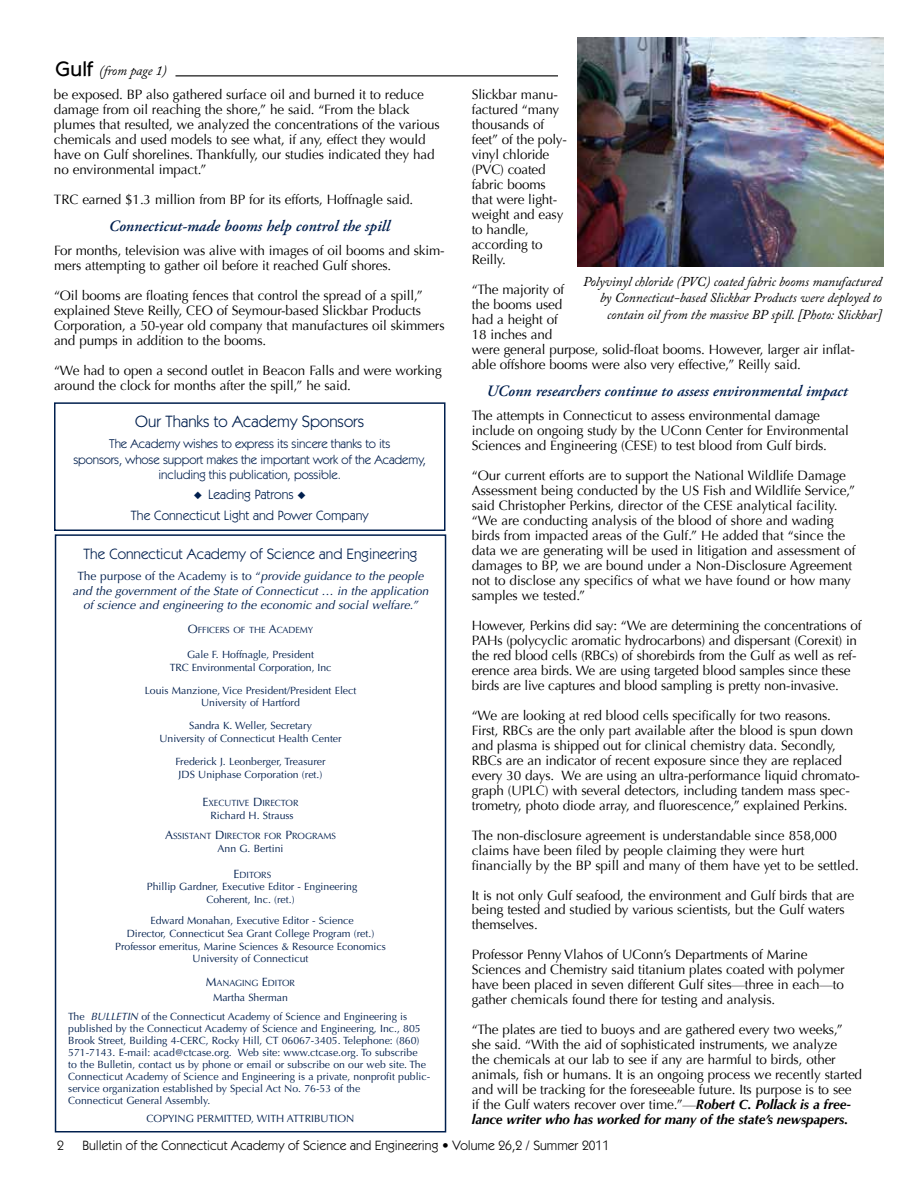
<style>
.page{position:relative;width:918px;height:1188px;background:#fff}
.page>*{position:absolute;margin:0;border:0;box-sizing:border-box;transform-origin:0 0}
.t1{font:16.5px "Itc Kabel";color:#001f4e}
.t2{font:italic 600 15.75px "Adobe Garamond Pro";color:#001f4e}
.t3{font:15px "Itc Kabel";color:#001f4e}
.t4{font:13.5px/15px "Optima";letter-spacing:-.01em;color:#000}
.t5{font:italic 13.5px/16.5px "Adobe Caslon Pro";letter-spacing:-.005em;color:#000;text-align:right}
.t6{font:13.5px "Itc Kabel";color:#000}
.t7{font:13.5px/21px "Itc Kabel";color:#001f4e;text-align:center}
.t8{font:italic 13.5px "Adobe Caslon";letter-spacing:-.01em;color:#000}
.t9{font:12.75px/15.3px "Itc Kabel";letter-spacing:-.01em;color:#001f4e;text-align:center}
.t10{font:italic 12px/14.4px "Optima";color:#001f4e;text-align:center}
.t11{font:10.5px/12.6px "Optima";color:#001f4e;text-align:center}
.t12{font:9px "Optima";color:#001f4e}
.s1{font-family:"Itc Kabel";font-weight:500;font-style:normal;font-size:21px}
.s2{font-style:normal}
.s3{font-size:12px}
.s4{font-style:italic}
.s5{font-weight:700;font-style:italic}
</style>
<div class="page">
<div style="left:54px;top:402px;width:392px;height:129px;border:2px solid #001f4e"></div>
<hr style="left:176px;top:75px;width:382px;height:1px;background:#000">
<div style="left:55px;top:534px;width:391px;height:598px;border:2px solid #001f4e"></div>
<img style="left:578px;top:37px;width:306px;height:230px">
<p class="t8" style="left:56px;top:63px;width:113px"><span class="s1">Gulf</span> (from page 1)</p>
<p class="t4" style="left:54px;top:87px;width:387px">be exposed. BP also gathered surface oil and burned it to reduce damage from oil reaching the shore,” he said. “From the black plumes that resulted, we analyzed the concentrations of the various chemicals and used models to see what, if any, effect they would have on Gulf shorelines. Thankfully, our studies indicated they had no environmental impact.”</p>
<p class="t4" style="left:54px;top:192px;width:361px">TRC earned $1.3 million from BP for its efforts, Hoffnagle said.</p>
<p class="t2" style="left:109px;top:216px;width:282px">Connecticut-made booms help control the spill</p>
<p class="t4" style="left:54px;top:243px;width:392px">For months, television was alive with images of oil booms and skim&shy;mers attempting to gather oil before it reached Gulf shores.</p>
<p class="t4" style="left:54px;top:288px;width:392px">“Oil booms are floating fences that control the spread of a spill,” explained Steve Reilly, CEO of Seymour-based Slickbar Products Corporation, a 50-year old company that manufactures oil skimmers and pumps in addition to the booms.</p>
<p class="t4" style="left:54px;top:363px;width:389px">“We had to open a second outlet in Beacon Falls and were working around the clock for months after the spill,” he said.</p>
<p class="t1" style="left:135px;top:412px;width:231px">Our Thanks to Academy Sponsors</p>
<p class="t9" style="left:73px;top:436px;width:354px">The Academy wishes to express its sincere thanks to its<br>sponsors, whose support makes the important work of the Academy, including this publication, possible.</p>
<p class="t7" style="left:131px;top:483px;width:239px">Leading Patrons<br>The Connecticut Light and Power Company</p>
<p class="t3" style="left:84px;top:546px;width:335px">The Connecticut Academy of Science and Engineering</p>
<p class="t10" style="left:72px;top:569px;width:358px"><span class="s2">The purpose of the Academy is to “</span>provide guidance to the people and the government of the State of Connecticut … in the application of science and engineering to the economic and social welfare.”</p>
<p class="t12" style="left:188px;top:624px;width:127px"><span class="s3">O</span>FFICERS OF THE <span class="s3">A</span>CADEMY</p>
<p class="t11" style="left:170px;top:648px;width:163px">Gale F. Hoffnagle, President<br>TRC Environmental Corporation, Inc</p>
<p class="t11" style="left:145px;top:684px;width:213px">Louis Manzione, Vice President/President Elect<br>University of Hartford</p>
<p class="t11" style="left:159px;top:720px;width:184px">Sandra K. Weller, Secretary<br>University of Connecticut Health Center</p>
<p class="t11" style="left:175px;top:756px;width:152px">Frederick J. Leonberger, Treasurer<br>JDS Uniphase Corporation (ret.)</p>
<p class="t12" style="left:202px;top:798px;width:98px"><span class="s3">E</span>XECUTIVE <span class="s3">D</span> IRECTOR</p>
<p class="t11" style="left:211px;top:809px;width:85px">Richard H. Strauss</p>
<p class="t12" style="left:165px;top:831px;width:173px"><span class="s3">A</span>SSISTANT <span class="s3">D</span> IRECTOR FOR <span class="s3">P</span>ROGRAMS</p>
<p class="t11" style="left:218px;top:842px;width:67px">Ann G. Bertini</p>
<p class="t12" style="left:234px;top:869px;width:39px"><span class="s3">E</span> DITORS</p>
<p class="t11" style="left:147px;top:880px;width:212px">Phillip Gardner, Executive Editor - Engineering<br>Coherent, Inc. (ret.)</p>
<p class="t11" style="left:115px;top:915px;width:272px">Edward Monahan, Executive Editor - Science<br>Director, Connecticut Sea Grant College Program (ret.)<br>Professor emeritus, Marine Sciences &amp; Resource Economics University of Connecticut</p>
<p class="t12" style="left:206px;top:978px;width:91px"><span class="s3">M</span>ANAGING <span class="s3">E</span> DITOR</p>
<p class="t11" style="left:68px;top:989px;width:340px;line-height:18.6px;text-align:left;text-indent:145px">Martha Sherman<br>The <span class="s4">BULLETIN</span> of the Connecticut Academy of Science and Engineering is</p>
<p class="t11" style="left:68px;top:1023px;width:364px;line-height:12px;text-align:left">published by the Connecticut Academy of Science and Engineering, Inc., 805<br>Brook Street, Building 4-CERC, Rocky Hill, CT 06067-3405. Telephone: (860)<br>571-7143. E-mail: acad@ctcase.org. Web site: www.ctcase.org. To subscribe<br>to the Bulletin, contact us by phone or email or subscribe on our web site. The Connecticut Academy of Science and Engineering is a private, nonprofit public&shy;service organization established by Special Act No. 76-53 of the<br>Connecticut General Assembly.</p>
<p class="t11" style="left:147px;top:1112px;width:209px">COPYING PERMITTED, WITH ATTRIBUTION</p>
<p class="t4" style="left:472px;top:87px;width:97px">Slickbar manu&shy;factured “many thousands of feet” of the poly&shy;vinyl chloride (PVC) coated fabric booms that were light&shy;weight and easy to handle, according to<br>Reilly.</p>
<p class="t4" style="left:472px;top:282px;width:385px">“The majority of<br>the booms used<br>had a height of<br>18 inches and<br>were general purpose, solid-float booms. However, larger air inflat&shy;able offshore booms were also very effective,” Reilly said.</p>
<p class="t2" style="left:487px;top:381px;width:363px">UConn researchers continue to assess environmental impact</p>
<p class="t4" style="left:472px;top:408px;width:379px">The attempts in Connecticut to assess environmental damage include on ongoing study by the UConn Center for Environmental<br>Sciences and Engineering (CESE) to test blood from Gulf birds.</p>
<p class="t4" style="left:472px;top:468px;width:385px">“Our current efforts are to support the National Wildlife Damage Assessment being conducted by the US Fish and Wildlife Service,” said Christopher Perkins, director of the CESE analytical facility. “We are conducting analysis of the blood of shore and wading birds from impacted areas of the Gulf.” He added that “since the data we are generating will be used in litigation and assessment of damages to BP, we are bound under a Non-Disclosure Agreement not to disclose any specifics of what we have found or how many samples we tested.”</p>
<p class="t4" style="left:472px;top:618px;width:391px">However, Perkins did say: “We are determining the concentrations of PAHs (polycyclic aromatic hydrocarbons) and dispersant (Corexit) in the red blood cells (RBCs) of shorebirds from the Gulf as well as ref&shy;erence area birds. We are using targeted blood samples since these birds are live captures and blood sampling is pretty non-invasive.</p>
<p class="t4" style="left:472px;top:708px;width:390px">“We are looking at red blood cells specifically for two reasons.<br>First, RBCs are the only part available after the blood is spun down and plasma is shipped out for clinical chemistry data. Secondly, RBCs are an indicator of recent exposure since they are replaced every 30 days. We are using an ultra-performance liquid chromato&shy;graph (UPLC) with several detectors, including tandem mass spec&shy;trometry, photo diode array, and fluorescence,” explained Perkins.</p>
<p class="t4" style="left:472px;top:828px;width:389px">The non-disclosure agreement is understandable since 858,000 claims have been filed by people claiming they were hurt financially by the BP spill and many of them have yet to be settled.</p>
<p class="t4" style="left:472px;top:888px;width:384px">It is not only Gulf seafood, the environment and Gulf birds that are being tested and studied by various scientists, but the Gulf waters themselves.</p>
<p class="t4" style="left:472px;top:948px;width:374px">Professor Penny Vlahos of UConn’s Departments of Marine Sciences and Chemistry said titanium plates coated with polymer have been placed in seven different Gulf sites—three in each—to gather chemicals found there for testing and analysis.</p>
<p class="t4" style="left:472px;top:1023px;width:392px">“The plates are tied to buoys and are gathered every two weeks,” she said. “With the aid of sophisticated instruments, we analyze<br>the chemicals at our lab to see if any are harmful to birds, other animals, fish or humans. It is an ongoing process we recently started and will be tracking for the foreseeable future. Its purpose is to see if the Gulf waters recover over time.”—<span class="s5">Robert C. Pollack is a free&shy;lance writer who has worked for many of the state’s newspapers.</span></p>
<p class="t5" style="left:583px;top:273px;width:300px">Polyvinyl chloride (PVC) coated fabric booms manufactured by Connecticut-based Slickbar Products were deployed to contain oil from the massive BP spill. [Photo: Slickbar]</p>
<p class="t6" style="left:57px;top:1137px;width:8px">2</p>
<p class="t6" style="left:82px;top:1137px;width:528px">Bulletin of the Connecticut Academy of Science and Engineering • Volume 26,2 / Summer 2011</p>
</div>
